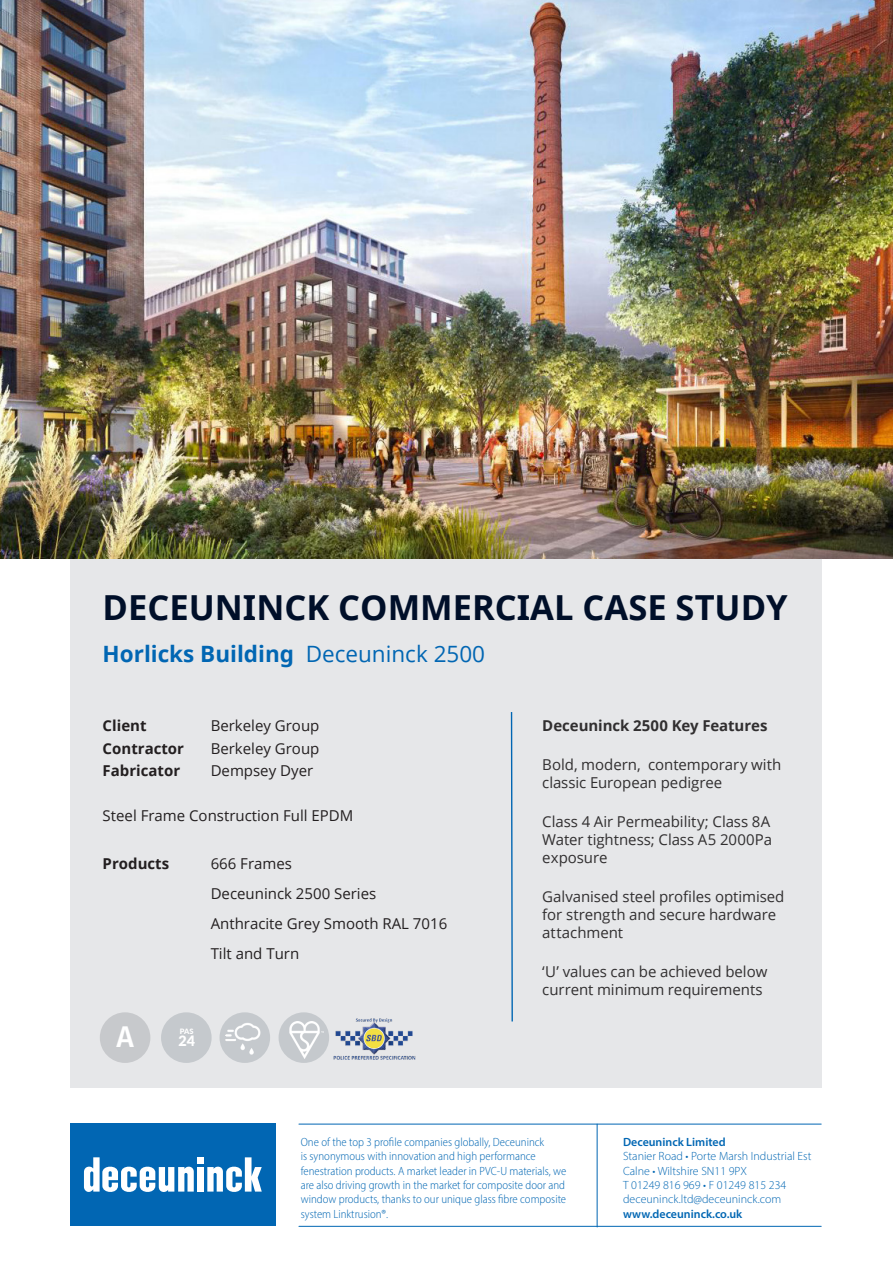
<style>
.page{position:relative;width:893px;height:1263px;background:#fff}
.page>*{position:absolute;margin:0;border:0;box-sizing:border-box;transform-origin:0 0}
.Header_1{font:700 34.5px "Open Sans";color:#000f29}
.Header_1-2{font:500 29.85px "Fira Sans";color:#fff}
.Header_1-3{font:700 22.5px "Open Sans";color:#0166b3}
.Body{font:15px/18px "Open Sans";letter-spacing:-.005em;color:#312f30}
.Header_1-4{font:15px "Open Sans";color:#231f20}
.Header_1-5{font:700 15px "Open Sans";color:#231f20}
.Body-2{font:700 15px "Open Sans";letter-spacing:-.005em;color:#312f30}
.t1{font:900 14.25px "Lato";color:#fff}
.t2{font:300 semi-condensed 12px/14.4px "Myriad Pro";color:#0166b3}
.t3{font:300 12px/14.4px "Myriad Pro";color:#0166b3}
.t4{font:600 12px "Myriad Pro";color:#0166b3}
.t5{font:900 7.35px "Lato";color:#fff}
.s1{font-weight:400}
</style>
<div class="page">
<div style="left:70px;top:506px;width:751px;height:581px;background:#e6e7e9"></div>
<img style="left:0;top:0;width:893px;height:558px">
<div style="left:70px;top:1123px;width:206px;height:103px;background:#0166b3"></div>
<div style="left:197px;top:1167px;width:7px;height:24px;background:#fff"></div>
<div style="left:197px;top:1157px;width:7px;height:7px;background:#fff"></div>
<svg style="left:84px;top:1157px;width:110px;height:35px"></svg>
<svg style="left:207px;top:1157px;width:55px;height:35px"></svg>
<hr style="left:299px;top:1226px;width:522px;height:1px;background:#0166b3">
<hr style="left:597px;top:1124px;width:1px;height:103px;background:#0166b3">
<hr style="left:299px;top:1124px;width:522px;height:1px;background:#0166b3">
<svg style="left:510px;top:712px;width:3px;height:310px"></svg>
<div style="left:220px;top:1012px;width:50px;height:51px;background:#c5c9cd;border-radius:50%"></div>
<div style="left:100px;top:1012px;width:50px;height:51px;background:#c7c9cc;border-radius:50%"></div>
<div style="left:161px;top:1012px;width:51px;height:51px;background:#c5c9cd;border-radius:50%"></div>
<img style="left:225px;top:1021px;width:42px;height:33px">
<img style="left:327px;top:1018px;width:89px;height:42px">
<div style="left:279px;top:1012px;width:50px;height:51px;background:#c5c9cd;border-radius:50%"></div>
<img style="left:289px;top:1022px;width:35px;height:36px">
<p class="Header_1" style="left:103px;top:584px;width:687px">DECEUNINCK COMMERCIAL CASE STUDY</p>
<p class="Header_1-3" style="left:103px;top:638px;width:384px">Horlicks Building <span class="s1">Deceuninck 2500</span></p>
<p class="Header_1-5" style="left:103px;top:715px;width:45px">Client</p>
<p class="Header_1-4" style="left:211px;top:715px;width:110px">Berkeley Group</p>
<p class="Header_1-5" style="left:103px;top:738px;width:83px">Contractor</p>
<p class="Header_1-4" style="left:211px;top:738px;width:110px">Berkeley Group</p>
<p class="Header_1-5" style="left:103px;top:760px;width:79px">Fabricator</p>
<p class="Header_1-4" style="left:211px;top:760px;width:104px">Dempsey Dyer</p>
<p class="Header_1-4" style="left:103px;top:805px;width:252px">Steel Frame Construction Full EPDM</p>
<p class="Header_1-5" style="left:103px;top:853px;width:68px">Products</p>
<p class="Header_1-4" style="left:211px;top:853px;width:83px">666 Frames</p>
<p class="Header_1-4" style="left:211px;top:883px;width:167px">Deceuninck 2500 Series</p>
<p class="Header_1-4" style="left:211px;top:913px;width:238px">Anthracite Grey Smooth RAL 7016</p>
<p class="Header_1-4" style="left:211px;top:943px;width:90px">Tilt and Turn</p>
<p class="Header_1-2" style="left:116px;top:1012px;width:19px">A</p>
<p class="t5" style="left:180px;top:1026px;width:15px">PAS</p>
<p class="t1" style="left:178px;top:1030px;width:18px">24</p>
<p class="Body-2" style="left:542px;top:715px;width:227px">Deceuninck 2500 Key Features</p>
<p class="Body" style="left:542px;top:755px;width:241px">Bold, modern, contemporary with classic European pedigree</p>
<p class="Body" style="left:542px;top:812px;width:231px">Class 4 Air Permeability; Class 8A<br>Water tightness; Class A5 2000Pa exposure</p>
<p class="Body" style="left:542px;top:887px;width:244px">Galvanised steel profiles optimised for strength and secure hardware attachment</p>
<p class="Body" style="left:542px;top:962px;width:227px">‘U’ values can be achieved below current minimum requirements</p>
<p class="t2" style="left:301px;top:1135px;width:267px">One of the top 3 profile companies globally, Deceuninck<br>is synonymous with innovation and high performance fenestration products. A market leader in PVC-U materials, we are also driving growth in the market for composite door and window products, thanks to our unique glass fibre composite system Linktrusion®.</p>
<p class="t4" style="left:623px;top:1134px;width:104px">Deceuninck Limited</p>
<p class="t3" style="left:623px;top:1149px;width:190px">Stanier Road • Porte Marsh Industrial Est</p>
<p class="t3" style="left:623px;top:1163px;width:165px">Calne • Wiltshire SN11 9PX<br>T 01249 816 969 • F 01249 815 234</p>
<p class="t3" style="left:623px;top:1192px;width:160px">deceuninck.ltd@deceuninck.com</p>
<p class="t4" style="left:623px;top:1206px;width:121px">www.deceuninck.co.uk</p>
</div>
